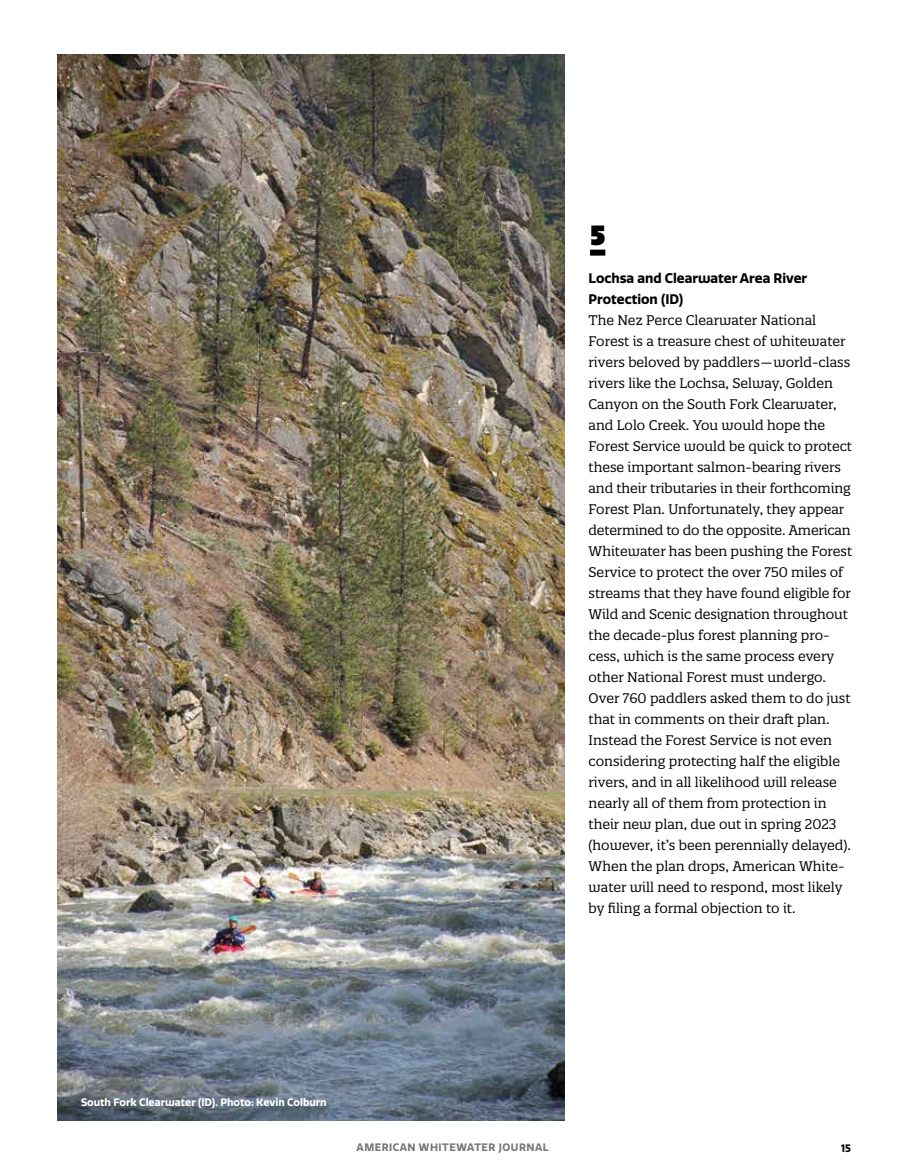
<style>
.page{position:relative;width:905px;height:1175px;background:#fff}
.page>*{position:absolute;margin:0;border:0;box-sizing:border-box;transform-origin:0 0}
.t1{font:900 27px "Quatro";color:#000}
.t2{font:13.5px/21px "Quatro Slab";color:#000}
.t3{font:700 13.5px/21px "Quatro";color:#000}
.t4{font:700 10.5px "Quatro";color:#fff}
.t5{font:700 10.5px "Quatro";letter-spacing:.05em;color:#77787b}
.t6{font:700 10.5px "Quatro";color:#000}
</style>
<div class="page">
<img style="left:57px;top:54px;width:507px;height:1066px">
<div style="left:590px;top:250px;width:15px;height:6px;background:#000"></div>
<h1 class="t1" style="left:590px;top:218px;width:17px">5</h1>
<p class="t3" style="left:588px;top:267px;width:220px">Lochsa and Clearwater Area River<br>Protection (ID)</p>
<p class="t2" style="left:588px;top:309px;width:265px">The Nez Perce Clearwater National Forest is a treasure chest of whitewater rivers beloved by paddlers — world-class rivers like the Lochsa, Selway, Golden Canyon on the South Fork Clearwater, and Lolo Creek. You would hope the Forest Service would be quick to protect these important salmon-bearing rivers and their tributaries in their forthcoming Forest Plan. Unfortunately, they appear determined to do the opposite. American Whitewater has been pushing the Forest Service to protect the over 750 miles of streams that they have found eligible for Wild and Scenic designation throughout the decade-plus forest planning pro&shy;cess, which is the same process every other National Forest must undergo.<br>Over 760 paddlers asked them to do just that in comments on their draft plan.<br>Instead the Forest Service is not even considering protecting half the eligible rivers, and in all likelihood will release nearly all of them from protection in their new plan, due out in spring 2023 (however, it’s been perennially delayed).<br>When the plan drops, American White&shy;water will need to respond, most likely by filing a formal objection to it.</p>
<p class="t4" style="left:81px;top:1095px;width:247px">South Fork Clearwater (ID). Photo: Kevin Colburn</p>
<p class="t5" style="left:356px;top:1141px;width:194px">AMERICAN WHITEWATER JOURNAL</p>
<p class="t6" style="left:841px;top:1142px;width:11px">15</p>
</div>
